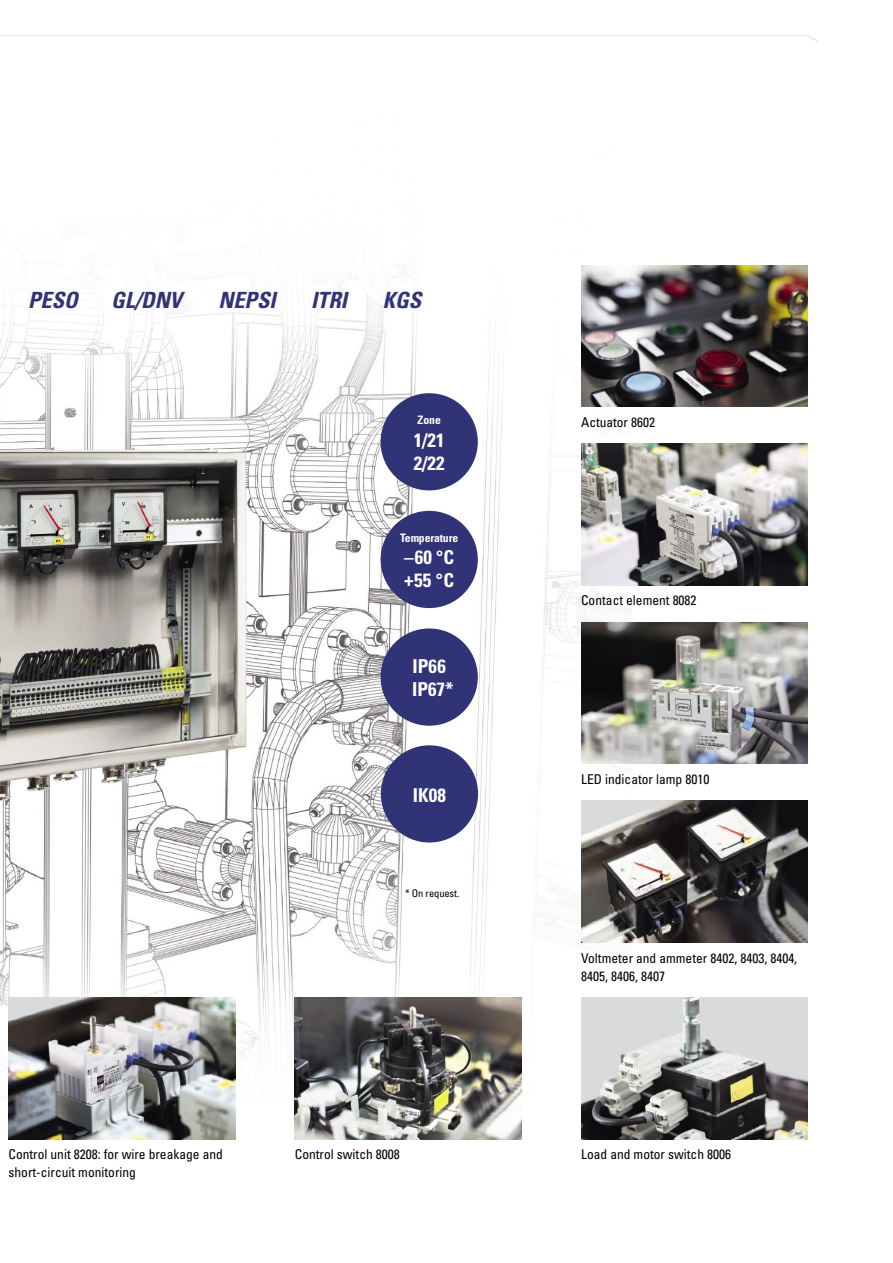
<style>
.page{position:relative;width:893px;height:1263px;background:#fff}
.page>*{position:absolute;margin:0;border:0;box-sizing:border-box;transform-origin:0 0}
.t1{font:italic 700 condensed 22.35px "Univers";color:#303375}
.t2{font:700 condensed 19.2px/22.8px "Univers";color:#fff}
.t3{font:condensed 13.5px/18px "Univers";color:#000}
.t4{font:700 condensed 11.7px "Univers";letter-spacing:-.01em;color:#fff}
.t5{font:condensed 10.5px "Univers";letter-spacing:-.01em;color:#000}
</style>
<div class="page">
<img style="left:0;top:277px;width:631px;height:824px">
<svg style="left:0;top:35px;width:818px;height:7px"></svg>
<img style="left:295px;top:997px;width:227px;height:142px">
<img style="left:581px;top:997px;width:227px;height:142px">
<div style="left:381px;top:628px;width:97px;height:98px;background:#303375;border-radius:50%"></div>
<div style="left:381px;top:511px;width:97px;height:97px;background:#303375;border-radius:50%"></div>
<div style="left:381px;top:745px;width:97px;height:97px;background:#303375;border-radius:50%"></div>
<div style="left:381px;top:393px;width:97px;height:97px;background:#303375;border-radius:50%"></div>
<img style="left:581px;top:622px;width:227px;height:141px">
<img style="left:581px;top:444px;width:227px;height:141px">
<img style="left:581px;top:265px;width:227px;height:142px">
<img style="left:581px;top:800px;width:227px;height:142px">
<img style="left:9px;top:997px;width:226px;height:142px">
<h1 class="t1" style="left:28px;top:287px;width:51px">PESO</h1>
<h1 class="t1" style="left:111px;top:287px;width:72px">GL/DNV</h1>
<h1 class="t1" style="left:219px;top:286px;width:59px">NEPSI</h1>
<h1 class="t1" style="left:311px;top:286px;width:38px">ITRI</h1>
<h1 class="t1" style="left:383px;top:286px;width:40px">KGS</h1>
<p class="t4" style="left:418px;top:413px;width:25px">Zone</p>
<h2 class="t2" style="left:414px;top:428px;width:32px">1/21<br>2/22</h2>
<p class="t4" style="left:400px;top:530px;width:60px">Temperature</p>
<h2 class="t2" style="left:404px;top:546px;width:52px">–60 °C +55 °C</h2>
<h2 class="t2" style="left:412px;top:655px;width:43px">IP66<br>IP67*</h2>
<h2 class="t2" style="left:413px;top:783px;width:34px">IK08</h2>
<p class="t5" style="left:405px;top:887px;width:56px">* On request.</p>
<p class="t3" style="left:581px;top:413px;width:75px">Actuator 8602</p>
<p class="t3" style="left:581px;top:591px;width:117px">Contact element 8082</p>
<p class="t3" style="left:581px;top:769px;width:130px">LED indicator lamp 8010</p>
<p class="t3" style="left:581px;top:949px;width:218px">Voltmeter and ammeter 8402, 8403, 8404,<br>8405, 8406, 8407</p>
<p class="t3" style="left:9px;top:1145px;width:216px">Control unit 8208: for wire breakage and short-circuit monitoring</p>
<p class="t3" style="left:295px;top:1145px;width:106px">Control switch 8008</p>
<p class="t3" style="left:581px;top:1145px;width:151px">Load and motor switch 8006</p>
</div>
